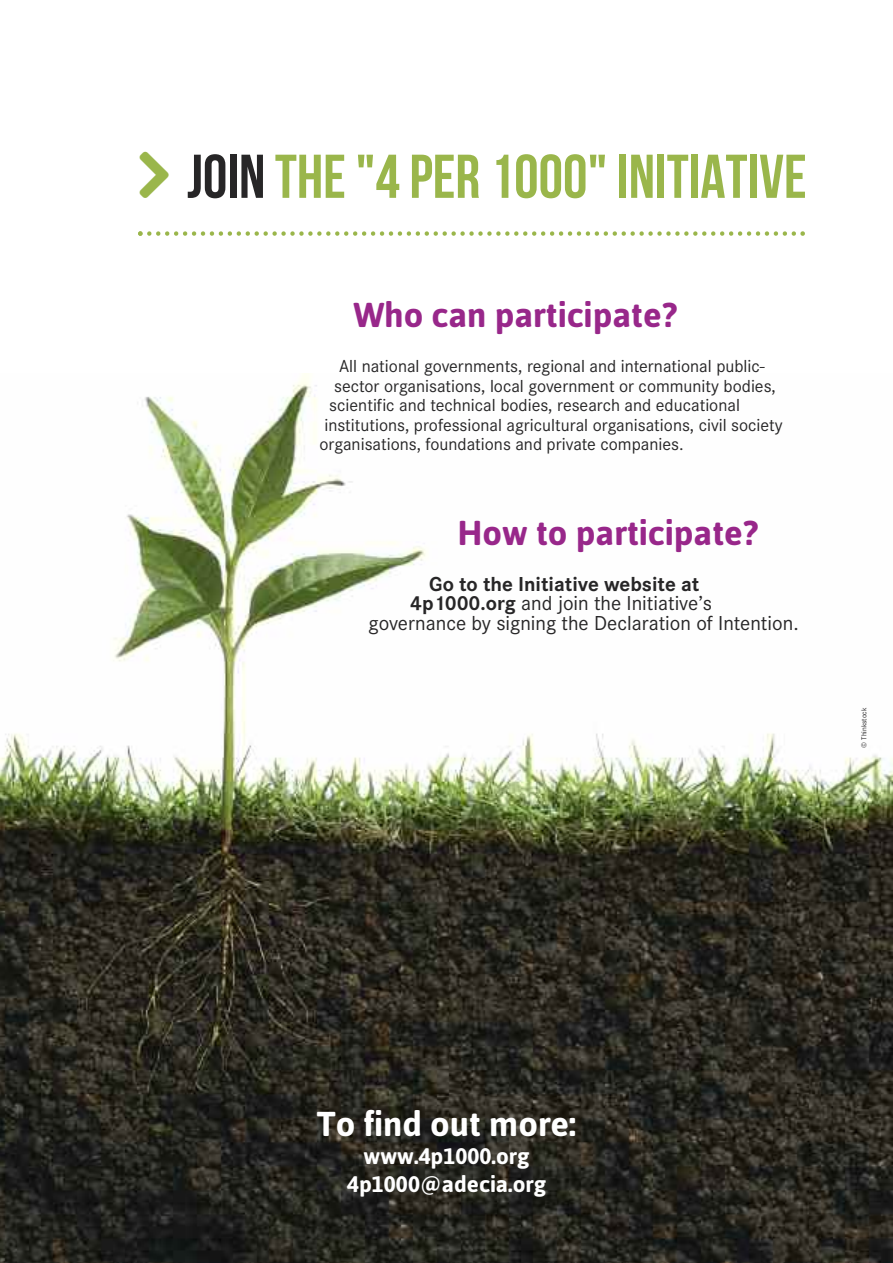
<style>
.page{position:relative;width:893px;height:1263px;background:#fff}
.page>*{position:absolute;margin:0;border:0;box-sizing:border-box;transform-origin:0 0}
.t1{font:700 61.65px "Bebas Neue";color:#9ab64b}
.t2{font:700 34.5px "Asap";color:#98278a}
.t3{font:700 34.5px "Asap";color:#fff}
.t4{font:700 22.5px/28px "Asap";color:#fff;text-align:center}
.t5{font:21px "Corporate S";color:#272627}
.t6{font:700 21px "Corporate S";color:#272627}
.t7{font:18px "Corporate S";color:#272627}
.t8{font:7.5px "Corporate S";color:#272627}
.s1{color:#272627}
.s2{font-weight:700}
</style>
<div class="page">
<img style="left:0;top:374px;width:893px;height:889px">
<svg style="left:138px;top:231px;width:667px;height:5px"></svg>
<h1 class="t1" style="left:187px;top:140px;width:621px"><span class="s1">JOIN</span> THE"4per 1000" INITIATIVE</h1>
<h2 class="t2" style="left:354px;top:301px;width:325px">Who can participate?</h2>
<p class="t7" style="left:339px;top:356px;width:427px">All national governments, regional and international public-</p>
<p class="t7" style="left:334px;top:375px;width:443px">sector organisations, local government or community bodies,</p>
<p class="t7" style="left:329px;top:395px;width:412px">scientific and technical bodies, research and educational</p>
<p class="t7" style="left:324px;top:414px;width:460px">institutions, professional agricultural organisations, civil society</p>
<p class="t7" style="left:320px;top:434px;width:366px">organisations, foundations and private companies.</p>
<h2 class="t2" style="left:457px;top:519px;width:303px">How to participate?</h2>
<p class="t6" style="left:429px;top:571px;width:272px">Go to the Initiative website at</p>
<p class="t5" style="left:410px;top:591px;width:303px"><span class="s2">4p1000.org</span> and join the Initiative’s</p>
<p class="t5" style="left:369px;top:610px;width:431px">governance by signing the Declaration of Intention.</p>
<p class="t8" style="left:859px;top:748px;width:42px;rotate:-90deg">© Thinkstock</p>
<h2 class="t3" style="left:317px;top:1110px;width:261px">To find out more:</h2>
<p class="t4" style="left:347px;top:1144px;width:201px">www.4p1000.org<br>4p1000@adecia.org</p>
</div>
